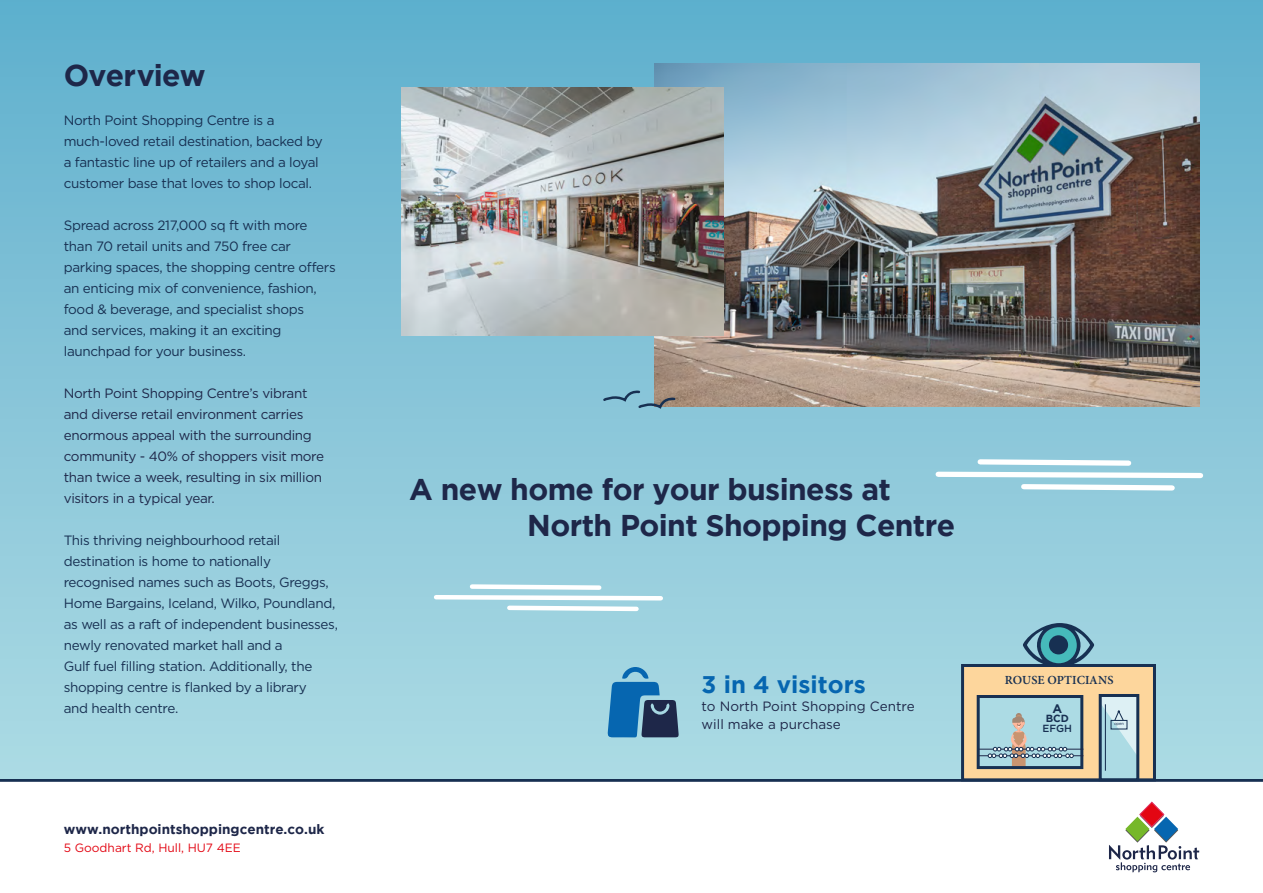
<style>
.page{position:relative;width:1263px;height:893px;background:#fff}
.page>*{position:absolute;margin:0;border:0;box-sizing:border-box;transform-origin:0 0}
.t1{font:700 30px/35.8px "Gotham";letter-spacing:-.02em;color:#1e2749}
.t2{font:700 24px "Gotham";color:#0666b0}
.t3{font:13.5px/21px "Gotham";letter-spacing:-.025em;color:#173052}
.t4{font:13.5px/21px "Gotham";letter-spacing:-.025em;color:#1e2749}
.t5{font:13.5px/18px "Gotham";color:#1e2749}
.t6{font:700 13.5px "Gotham";color:#1e2749}
.t7{font:600 12.45px "Minion Pro";letter-spacing:.005em;color:#173052}
.t8{font:700 12.45px "Gotham";color:#173052}
.t9{font:12px "Gotham";color:#e30613}
.t10{font:500 10.35px "Gotham";color:#173052}
.t11{font:700 10.35px "Gotham";color:#173052}
.t12{font:4.2px "Gotham";color:#173052}
</style>
<div class="page">
<svg style="left:0;top:779px;width:1263px;height:94px"></svg>
<div style="left:0;top:0;width:1263px;height:779px;background:linear-gradient(to bottom,#5fafcd,#aedbe4)"></div>
<div style="left:961px;top:664px;width:195px;height:117px;background:#fdd69c;border:3px solid #173052"></div>
<div style="left:978px;top:696px;width:104px;height:71px;background:#acdbe4"></div>
<div style="left:977px;top:695px;width:106px;height:74px;border:3px solid #173052"></div>
<div style="left:1100px;top:695px;width:38px;height:85px;background:#acdbe4"></div>
<div style="left:1099px;top:694px;width:40px;height:87px;border:3px solid #173052"></div>
<svg style="left:1023px;top:623px;width:71px;height:45px;background:#5a93a2"></svg>
<div style="left:1049px;top:635px;width:19px;height:19px;background:#173052;border-radius:50%"></div>
<hr style="left:978px;top:749px;width:105px;height:1px;background:#1e2749">
<hr style="left:978px;top:755px;width:105px;height:1px;background:#1e2749">
<svg style="left:988px;top:713px;width:85px;height:54px"></svg>
<hr style="left:1105px;top:704px;width:1px;height:67px;background:#173052">
<svg style="left:1100px;top:695px;width:38px;height:64px"></svg>
<svg style="left:607px;top:667px;width:72px;height:70px;background:#4580a9"></svg>
<svg style="left:933px;top:457px;width:273px;height:36px"></svg>
<img style="left:655px;top:64px;width:544px;height:342px">
<img style="left:402px;top:87px;width:321px;height:249px">
<svg style="left:602px;top:390px;width:75px;height:21px;background:#80a5b2"></svg>
<svg style="left:431px;top:582px;width:234px;height:31px"></svg>
<svg style="left:1109px;top:802px;width:90px;height:70px"></svg>
<h1 class="t1" style="left:64px;top:56px;width:143px">Overview</h1>
<p class="t3" style="left:64px;top:109px;width:260px">North Point Shopping Centre is a much-loved retail destination, backed by a fantastic line up of retailers and a loyal customer base that loves to shop local.</p>
<p class="t3" style="left:64px;top:214px;width:273px">Spread across 217,000 sq ft with more than 70 retail units and 750 free car parking spaces, the shopping centre offers an enticing mix of convenience, fashion, food &amp; beverage, and specialist shops<br>and services, making it an exciting launchpad for your business.</p>
<p class="t4" style="left:64px;top:382px;width:262px">North Point Shopping Centre’s vibrant and diverse retail environment carries enormous appeal with the surrounding community - 40% of shoppers visit more than twice a week, resulting in six million visitors in a typical year.</p>
<p class="t3" style="left:64px;top:529px;width:276px">This thriving neighbourhood retail destination is home to nationally recognised names such as Boots, Greggs, Home Bargains, Iceland, Wilko, Poundland, as well as a raft of independent businesses, newly renovated market hall and a<br>Gulf fuel filling station. Additionally, the shopping centre is flanked by a library<br>and health centre.</p>
<p class="t6" style="left:64px;top:821px;width:262px">www.northpointshoppingcentre.co.uk</p>
<p class="t9" style="left:64px;top:840px;width:179px">5 Goodhart Rd, Hull, HU7 4EE</p>
<h1 class="t1" style="left:527px;top:470px;width:429px;text-indent:-118px">A new home for your business at<br>North Point Shopping Centre</h1>
<h2 class="t2" style="left:702px;top:671px;width:166px">3 in 4 visitors</h2>
<p class="t5" style="left:702px;top:697px;width:214px">to North Point Shopping Centre will make a purchase</p>
<p class="t7" style="left:1005px;top:672px;width:110px">ROUSE OPTICIANS</p>
<p class="t8" style="left:1052px;top:701px;width:11px">A</p>
<p class="t11" style="left:1046px;top:713px;width:25px">BCD</p>
<p class="t10" style="left:1042px;top:721px;width:31px">EFGH</p>
<p class="t12" style="left:1114px;top:721px;width:11px">open</p>
</div>
